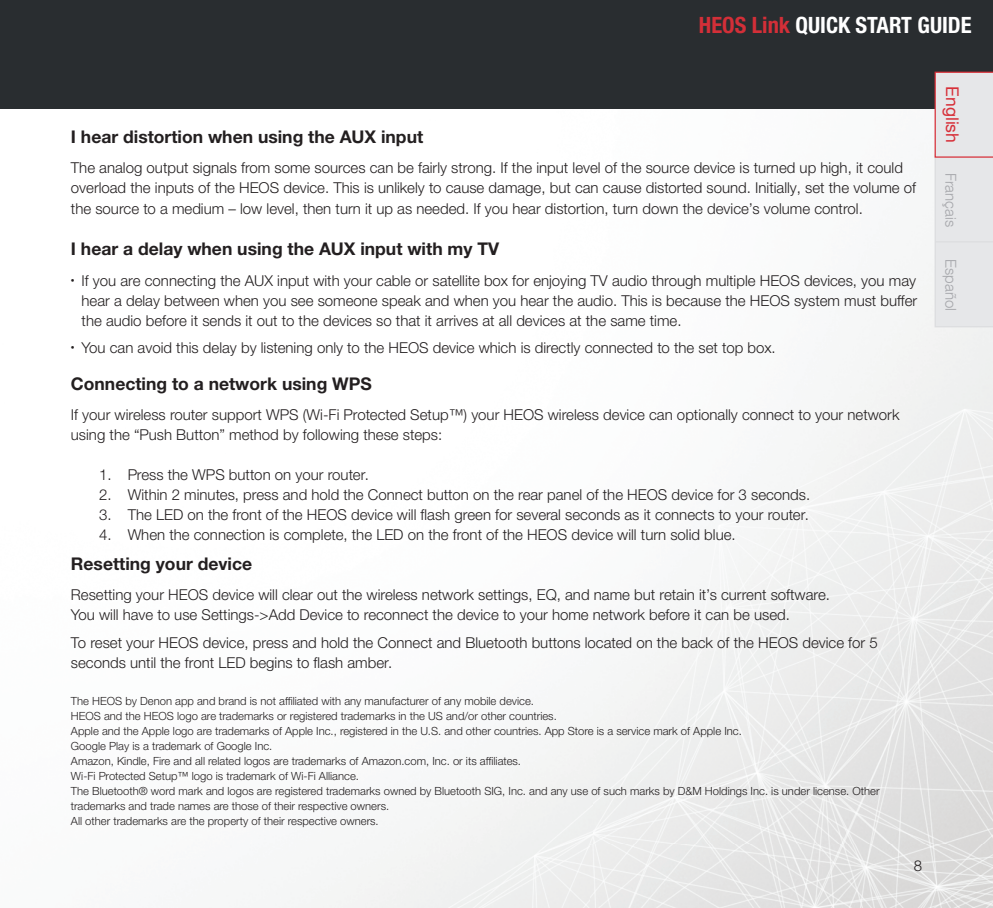
<style>
.page{position:relative;width:993px;height:908px;background:#fff}
.page>*{position:absolute;margin:0;border:0;box-sizing:border-box;transform-origin:0 0}
.t1{font:700 condensed 22.5px "Helvetica Neue LTW1 G";color:#fff}
.t2{font:700 17.5px "Helvetica Neue LTW1 G";color:#231f20}
.t3{font:17.5px "Helvetica Neue LT Com";color:#d73039}
.t4{font:300 15px/20px "Helvetica Neue LTW1 G";color:#231f20}
.t5{font:300 15px "Helvetica Neue LT Com";color:#a8a9ad}
.t6{font:300 11.25px/15px "Helvetica Neue LTW1 G";color:#231f20}
.s1{color:#d32f38}
</style>
<div class="page">
<img style="left:592px;top:244px;width:400px;height:663px">
<div style="left:0;top:0;width:992px;height:109px;background:#292d30"></div>
<div style="left:934px;top:72px;width:58px;height:255px;background:#e6e7e9"></div>
<h1 class="t1" style="left:698px;top:12px;width:274px"><span class="s1">HEOS Link</span> QUICK START GUIDE</h1>
<p class="t2" style="left:71px;top:126px;width:353px">I hear distortion when using the AUX input</p>
<p class="t4" style="left:71px;top:157px;width:846px">The analog output signals from some sources can be fairly strong. If the input level of the source device is turned up high, it could overload the inputs of the HEOS device. This is unlikely to cause damage, but can cause distorted sound. Initially, set the volume of the source to a medium – low level, then turn it up as needed. If you hear distortion, turn down the device’s volume control.</p>
<p class="t2" style="left:71px;top:238px;width:429px">I hear a delay when using the AUX input with my TV</p>
<p class="t4" style="left:81px;top:270px;width:837px;text-align:justify;text-indent:-11px"><sup>•</sup> If you are connecting the AUX input with your cable or satellite box for enjoying TV audio through multiple HEOS devices, you may hear a delay between when you see someone speak and when you hear the audio. This is because the HEOS system must buffer the audio before it sends it out to the devices so that it arrives at all devices at the same time.</p>
<p class="t4" style="left:71px;top:337px;width:706px"><sup>•</sup> You can avoid this delay by listening only to the HEOS device which is directly connected to the set top box.</p>
<p class="t2" style="left:71px;top:372px;width:302px">Connecting to a network using WPS</p>
<p class="t4" style="left:71px;top:404px;width:829px">If your wireless router support WPS (Wi-Fi Protected Setup™) your HEOS wireless device can optionally connect to your network using the “Push Button” method by following these steps:</p>
<p class="t4" style="left:99px;top:464px;width:271px">1. Press the WPS button on your router.</p>
<p class="t4" style="left:99px;top:484px;width:712px">2. Within 2 minutes, press and hold the Connect button on the rear panel of the HEOS device for 3 seconds.</p>
<p class="t4" style="left:99px;top:504px;width:711px">3. The LED on the front of the HEOS device will flash green for several seconds as it connects to your router.</p>
<p class="t4" style="left:99px;top:524px;width:637px">4. When the connection is complete, the LED on the front of the HEOS device will turn solid blue.</p>
<p class="t2" style="left:71px;top:552px;width:183px">Resetting your device</p>
<p class="t4" style="left:71px;top:584px;width:760px">Resetting your HEOS device will clear out the wireless network settings, EQ, and name but retain it’s current software.<br>You will have to use Settings-&gt;Add Device to reconnect the device to your home network before it can be used.</p>
<p class="t4" style="left:71px;top:632px;width:808px">To reset your HEOS device, press and hold the Connect and Bluetooth buttons located on the back of the HEOS device for 5 seconds until the front LED begins to flash amber.</p>
<p class="t6" style="left:71px;top:692px;width:809px">The HEOS by Denon app and brand is not affiliated with any manufacturer of any mobile device.<br>HEOS and the HEOS logo are trademarks or registered trademarks in the US and/or other countries.<br>Apple and the Apple logo are trademarks of Apple Inc., registered in the U.S. and other countries. App Store is a service mark of Apple Inc.<br>Google Play is a trademark of Google Inc.<br>Amazon, Kindle, Fire and all related logos are trademarks of Amazon.com, Inc. or its affiliates.<br>Wi-Fi Protected Setup™ logo is trademark of Wi-Fi Alliance.<br>The Bluetooth® word mark and logos are registered trademarks owned by Bluetooth SIG, Inc. and any use of such marks by D&amp;M Holdings Inc. is under license. Other trademarks and trade names are those of their respective owners.<br>All other trademarks are the property of their respective owners.</p>
<p class="t4" style="left:913px;top:855px;width:10px">8</p>
<p class="t3" style="left:963px;top:86px;width:58px;rotate:90deg">English</p>
<p class="t5" style="left:959px;top:172px;width:56px;rotate:90deg">Français</p>
<p class="t5" style="left:959px;top:259px;width:53px;rotate:90deg">Español</p>
</div>
